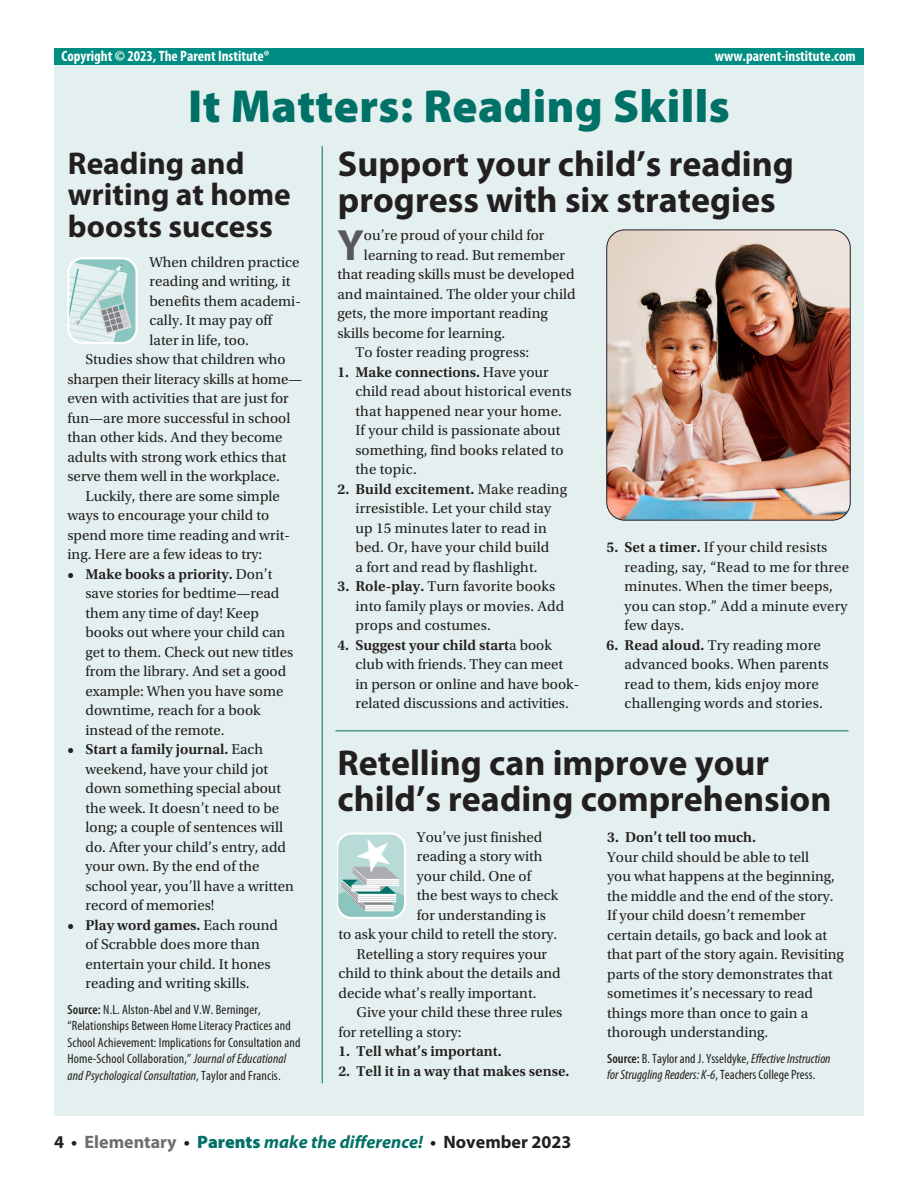
<style>
.page{position:relative;width:918px;height:1188px;background:#fff}
.page>*{position:absolute;margin:0;border:0;box-sizing:border-box;transform-origin:0 0}
.t1{font:900 46.5px "Myriad Pro";letter-spacing:.01em;color:#007167}
.t2{font:700 43.95px "Myriad Pro";color:#57585a}
.t3{font:700 36px/36px "Myriad Pro";color:#231f20}
.t4{font:700 31.5px/31.5px "Myriad Pro";color:#231f20}
.t5{font:italic 700 18px "Myriad Pro";color:#007167}
.t6{font:15px/19.5px "Utopia Std";color:#231f20}
.t7{font:600 15px "Utopia Std";color:#231f20}
.t8{font:700 condensed 15px "Myriad Pro";color:#fff}
.t9{font:condensed 13.5px/16.5px "Myriad Pro";letter-spacing:.01em;color:#231f20}
.s1{font-weight:600}
.s2{font-style:italic}
.s3{font-style:normal;color:#231f20}
.s4{font-style:normal;color:#6c6d70}
.s5{font-weight:900;font-style:normal}
</style>
<div class="page">
<div style="left:54px;top:53px;width:810px;height:1063px;background:#e4f0ef"></div>
<hr style="left:336px;top:731px;width:513px;height:1px;background:#007167">
<hr style="left:322px;top:146px;width:1px;height:937px;background:#007167">
<svg style="left:67px;top:257px;width:71px;height:87px"></svg>
<svg style="left:337px;top:832px;width:69px;height:87px;background:#bfd8d6"></svg>
<div style="left:54px;top:49px;width:810px;height:16px;background:#008d83"></div>
<img style="left:607px;top:230px;width:243px;height:289px">
<div style="left:606px;top:230px;width:245px;height:291px;border:1px solid #231f20;border-radius:18px"></div>
<p class="t8" style="left:62px;top:46px;width:210px">Copyright © 2023, The Parent Institute®</p>
<p class="t8" style="left:715px;top:46px;width:142px">www.parent-institute.com</p>
<h1 class="t1" style="left:188px;top:75px;width:543px">It Matters: Reading Skills</h1>
<h3 class="t4" style="left:68px;top:146px;width:224px">Reading and writing at home boosts success</h3>
<p class="t6" style="left:150px;top:253px;width:151px">When children practice</p>
<p class="t6" style="left:150px;top:272px;width:142px">reading and writing, it</p>
<p class="t6" style="left:150px;top:292px;width:153px">benefits them academi-</p>
<p class="t6" style="left:150px;top:311px;width:124px">cally. It may pay off</p>
<p class="t6" style="left:150px;top:331px;width:101px">later in life, too.</p>
<p class="t6" style="left:86px;top:350px;width:202px">Studies show that children who</p>
<p class="t6" style="left:68px;top:370px;width:236px">sharpen their literacy skills at home—</p>
<p class="t6" style="left:68px;top:389px;width:223px">even with activities that are just for</p>
<p class="t6" style="left:68px;top:409px;width:224px">fun—are more successful in school</p>
<p class="t6" style="left:68px;top:428px;width:217px">than other kids. And they become</p>
<p class="t6" style="left:68px;top:448px;width:221px">adults with strong work ethics that</p>
<p class="t6" style="left:68px;top:467px;width:214px">serve them well in the workplace.</p>
<p class="t6" style="left:86px;top:487px;width:196px">Luckily, there are some simple</p>
<p class="t6" style="left:68px;top:506px;width:203px">ways to encourage your child to</p>
<p class="t6" style="left:68px;top:526px;width:224px">spend more time reading and writ-</p>
<p class="t6" style="left:68px;top:545px;width:196px">ing. Here are a few ideas to try:</p>
<p class="t6" style="left:86px;top:565px;width:209px;text-indent:-18px"><span class="s1">• Make books a priority.</span> Don’t save stories for bedtime—read them any time of day! Keep books out where your child can get to them. Check out new titles from the library. And set a good example: When you have some downtime, reach for a book instead of the remote.</p>
<p class="t6" style="left:86px;top:740px;width:210px;text-indent:-18px"><span class="s1">• Start a family journal.</span> Each weekend, have your child jot down something special about the week. It doesn’t need to be long; a couple of sentences will do. After your child’s entry, add your own. By the end of the school year, you’ll have a written record of memories!</p>
<p class="t6" style="left:86px;top:916px;width:194px;text-indent:-18px"><span class="s1">• Play word games.</span> Each round of Scrabble does more than entertain your child. It hones reading and writing skills.</p>
<p class="t9" style="left:68px;top:1001px;width:234px"><span class="s1">Source:</span> N.L. Alston-Abel and V.W. Berninger, “Relationships Between Home Literacy Practices and School Achievement: Implications for Consultation and Home-School Collaboration,” <span class="s2">Journal of Educational and Psychological Consultation</span>, Taylor and Francis.</p>
<h3 class="t3" style="left:338px;top:144px;width:457px">Support your child’s reading progress with six strategies</h3>
<h2 class="t2" style="left:338px;top:216px;width:28px">Y</h2>
<p class="t6" style="left:364px;top:226px;width:182px">ou’re proud of your child for</p>
<p class="t6" style="left:364px;top:246px;width:203px">learning to read. But remember</p>
<p class="t6" style="left:338px;top:265px;width:239px">that reading skills must be developed</p>
<p class="t6" style="left:338px;top:285px;width:240px">and maintained. The older your child</p>
<p class="t6" style="left:338px;top:304px;width:212px">gets, the more important reading</p>
<p class="t6" style="left:338px;top:324px;width:169px">skills become for learning.</p>
<p class="t6" style="left:356px;top:343px;width:175px">To foster reading progress:</p>
<p class="t6" style="left:356px;top:363px;width:218px;text-indent:-18px"><span class="s1">1. Make connections.</span> Have your child read about historical events that happened near your home.<br>If your child is passionate about something, find books related to the topic.</p>
<p class="t6" style="left:356px;top:480px;width:213px;text-indent:-18px"><span class="s1">2. Build excitement.</span> Make reading irresistible. Let your child stay up 15 minutes later to read in bed. Or, have your child build<br>a fort and read by flashlight.</p>
<p class="t6" style="left:356px;top:577px;width:210px;text-indent:-18px"><span class="s1">3. Role-play.</span> Turn favorite books into family plays or movies. Add props and costumes.</p>
<p class="t6" style="left:356px;top:636px;width:225px;text-indent:-18px"><span class="s1">4. Suggest your child start</span>a book club with friends. They can meet in person or online and have book&shy;related discussions and activities.</p>
<p class="t6" style="left:625px;top:538px;width:226px;text-indent:-18px"><span class="s1">5. Set a timer.</span> If your child resists reading, say, “Read to me for three minutes. When the timer beeps, you can stop.” Add a minute every few days.</p>
<p class="t6" style="left:625px;top:636px;width:206px;text-indent:-18px"><span class="s1">6. Read aloud.</span> Try reading more advanced books. When parents read to them, kids enjoy more challenging words and stories.</p>
<h3 class="t3" style="left:338px;top:744px;width:495px">Retelling can improve your child’s reading comprehension</h3>
<p class="t7" style="left:607px;top:829px;width:150px">3. Don’t tell too much.</p>
<p class="t6" style="left:607px;top:847px;width:238px">Your child should be able to tell<br>you what happens at the beginning, the middle and the end of the story.<br>If your child doesn’t remember certain details, go back and look at that part of the story again. Revisiting parts of the story demonstrates that sometimes it’s necessary to read things more than once to gain a thorough understanding.</p>
<p class="t9" style="left:607px;top:1050px;width:225px"><span class="s1">Source:</span> B. Taylor and J. Ysseldyke, <span class="s2">Effective Instruction for Struggling Readers: K-6</span>, Teachers College Press.</p>
<p class="t6" style="left:417px;top:827px;width:127px">You’ve just finished</p>
<p class="t6" style="left:417px;top:847px;width:127px">reading a story with</p>
<p class="t6" style="left:417px;top:866px;width:116px">your child. One of</p>
<p class="t6" style="left:417px;top:886px;width:143px">the best ways to check</p>
<p class="t6" style="left:417px;top:905px;width:130px">for understanding is</p>
<p class="t6" style="left:339px;top:925px;width:220px">to ask your child to retell the story.</p>
<p class="t6" style="left:357px;top:944px;width:192px">Retelling a story requires your</p>
<p class="t6" style="left:339px;top:964px;width:224px">child to think about the details and</p>
<p class="t6" style="left:339px;top:983px;width:199px">decide what’s really important.</p>
<p class="t6" style="left:357px;top:1003px;width:207px">Give your child these three rules</p>
<p class="t6" style="left:339px;top:1022px;width:125px">for retelling a story:</p>
<p class="t7" style="left:339px;top:1043px;width:165px">1. Tell what’s important.</p>
<p class="t7" style="left:339px;top:1062px;width:233px">2. Tell it in a way that makes sense.</p>
<p class="t5" style="left:54px;top:1130px;width:519px"><span class="s3">4 •</span> <span class="s4">Elementary</span> <span class="s3">•</span> <span class="s5">Parents</span> make the difference! <span class="s3">• November 2023</span></p>
</div>
